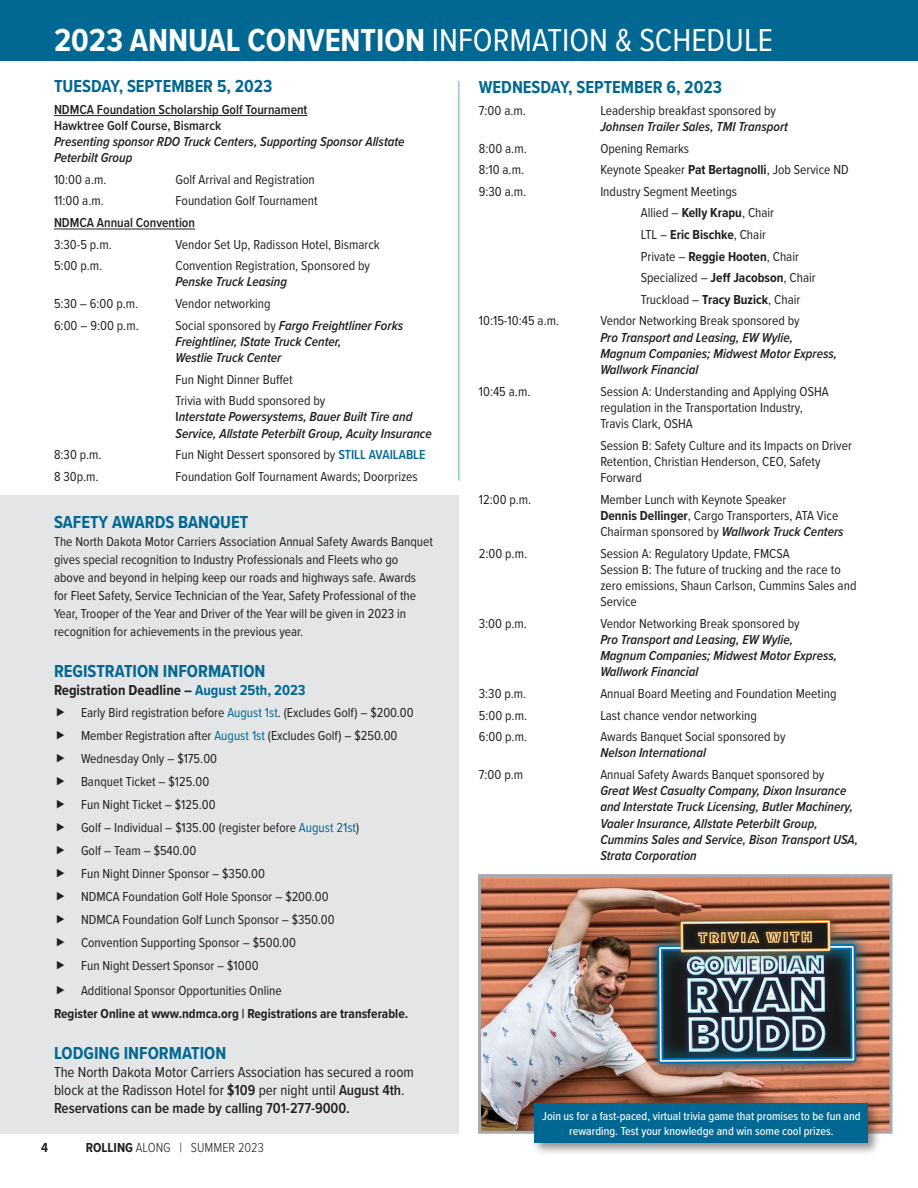
<style>
.page{position:relative;width:918px;height:1188px;background:#fff}
.page>*{position:absolute;margin:0;border:0;box-sizing:border-box;transform-origin:0 0}
.t1{font:700 33px "Proxima Nova Cond";color:#fff}
.t2{font:700 18px "Proxima Nova Cond";color:#006892}
.t3{font:15px/18px "Proxima Nova Cond";color:#231f20}
.t4{font:700 15px "Proxima Nova Cond";color:#231f20}
.t5{font:13.5px/23px "Proxima Nova Cond";color:#231f20}
.t6{font:italic 600 13.5px/16.2px "Proxima Nova Cond";color:#231f20}
.t7{font:600 13.5px/16.2px "Proxima Nova Cond";color:#231f20}
.t8{font:700 13.5px "Proxima Nova Cond";color:#231f20}
.t9{font:300 13.5px "Proxima Nova Cond";color:#231f20}
.t10{font:500 12px/15px "Proxima Nova Cond";color:#fff;text-align:center}
.s1{font-weight:400}
.s2{font-weight:400;font-style:normal}
.s3{font-style:normal}
.s4{font-weight:600;color:#006892}
.s5{color:#006892}
.s6{font-weight:600}
.s7{font-weight:700}
.s8{font-weight:600;font-style:italic}
</style>
<div class="page">
<div style="left:0;top:496px;width:459px;height:638px;background:#e4e5e6"></div>
<div style="left:0;top:0;width:918px;height:60px;background:#006892"></div>
<hr style="left:54px;top:115px;width:253px;height:1px;background:#231f20">
<hr style="left:54px;top:228px;width:141px;height:1px;background:#231f20">
<hr style="left:458px;top:81px;width:1px;height:400px;background:#5ba3c4">
<img style="left:482px;top:878px;width:407px;height:252px">
<div style="left:478px;top:874px;width:415px;height:260px;border:3px solid #a7a9ac"></div>
<div style="left:638px;top:903px;width:237px;height:179px;background:#231f20;opacity:.75"></div>
<img style="left:639px;top:923px;width:230px;height:152px">
<img style="left:661px;top:909px;width:189px;height:10px">
<img style="left:654px;top:919px;width:205px;height:156px">
<div style="left:531px;top:1100px;width:351px;height:56px;background:#231f20;opacity:.5"></div>
<div style="left:535px;top:1103px;width:333px;height:40px;background:#006892"></div>
<h1 class="t1" style="left:54px;top:15px;width:721px">2023 ANNUAL CONVENTION <span class="s1">INFORMATION &amp; SCHEDULE</span></h1>
<h2 class="t2" style="left:54px;top:73px;width:220px">TUESDAY, SEPTEMBER 5, 2023</h2>
<p class="t7" style="left:54px;top:101px;width:255px">NDMCA Foundation Scholarship Golf Tournament<br>Hawktree Golf Course, Bismarck</p>
<p class="t6" style="left:54px;top:133px;width:352px">Presenting sponsor RDO Truck Centers, Supporting Sponsor Allstate<br>Peterbilt Group</p>
<p class="t5" style="left:54px;top:167px;width:54px">10:00 a.m.</p>
<p class="t5" style="left:176px;top:167px;width:141px">Golf Arrival and Registration</p>
<p class="t5" style="left:54px;top:189px;width:51px">11:00 a.m.</p>
<p class="t5" style="left:176px;top:189px;width:144px">Foundation Golf Tournament</p>
<p class="t7" style="left:54px;top:214px;width:143px">NDMCA Annual Convention</p>
<p class="t5" style="left:54px;top:232px;width:59px">3:30-5 p.m.</p>
<p class="t5" style="left:176px;top:232px;width:206px">Vendor Set Up, Radisson Hotel, Bismarck</p>
<p class="t5" style="left:54px;top:254px;width:50px">5:00 p.m.</p>
<p class="t5" style="left:176px;top:254px;width:196px">Convention Registration, Sponsored by</p>
<p class="t6" style="left:176px;top:273px;width:113px">Penske Truck Leasing</p>
<p class="t5" style="left:54px;top:291px;width:86px">5:30 – 6:00 p.m.</p>
<p class="t5" style="left:176px;top:291px;width:97px">Vendor networking</p>
<p class="t5" style="left:54px;top:313px;width:86px">6:00 – 9:00 p.m.</p>
<p class="t6" style="left:176px;top:317px;width:229px"><span class="s2">Social sponsored by</span> Fargo Freightliner Forks<br>Freightliner, IState Truck Center,<br>Westlie Truck Center</p>
<p class="t5" style="left:176px;top:368px;width:151px;line-height:21.6px">Fun Night Dinner Buffet<br>Trivia with Budd sponsored by</p>
<p class="t6" style="left:176px;top:408px;width:258px"><span class="s3">I</span>nterstate Powersystems, Bauer Built Tire and<br>Service, Allstate Peterbilt Group, Acuity Insurance</p>
<p class="t5" style="left:54px;top:443px;width:49px">8:30 p.m.</p>
<p class="t5" style="left:176px;top:443px;width:252px">Fun Night Dessert sponsored by <span class="s4">STILL AVAILABLE</span></p>
<p class="t5" style="left:54px;top:464px;width:46px">8 30p.m.</p>
<p class="t5" style="left:176px;top:464px;width:244px">Foundation Golf Tournament Awards; Doorprizes</p>
<h2 class="t2" style="left:54px;top:509px;width:196px">SAFETY AWARDS BANQUET</h2>
<p class="t5" style="left:54px;top:532px;width:380px;line-height:18px">The North Dakota Motor Carriers Association Annual Safety Awards Banquet gives special recognition to Industry Professionals and Fleets who go<br>above and beyond in helping keep our roads and highways safe. Awards for Fleet Safety, Service Technician of the Year, Safety Professional of the Year, Trooper of the Year and Driver of the Year will be given in 2023 in recognition for achievements in the previous year.</p>
<h2 class="t2" style="left:54px;top:657px;width:213px">REGISTRATION INFORMATION</h2>
<p class="t4" style="left:54px;top:678px;width:253px">Registration Deadline – <span class="s5">August 25th, 2023</span></p>
<p class="t5" style="left:81px;top:701px;width:334px">Early Bird registration before <span class="s5">August 1st</span>. (Excludes Golf) – $200.00<br>Member Registration after <span class="s5">August 1st</span> (Excludes Golf) – $250.00<br>Wednesday Only – $175.00<br>Banquet Ticket – $125.00<br>Fun Night Ticket – $125.00<br>Golf – Individual – $135.00 (register before <span class="s5">August 21st</span>)<br>Golf – Team – $540.00<br>Fun Night Dinner Sponsor – $350.00<br>NDMCA Foundation Golf Hole Sponsor – $200.00<br>NDMCA Foundation Golf Lunch Sponsor – $350.00<br>Convention Supporting Sponsor – $500.00<br>Fun Night Dessert Sponsor – $1000</p>
<p class="t5" style="left:81px;top:978px;width:202px">Additional Sponsor Opportunities Online</p>
<p class="t8" style="left:54px;top:1003px;width:356px">Register Online at www.ndmca.org | Registrations are transferable.</p>
<h2 class="t2" style="left:54px;top:1040px;width:174px">LODGING INFORMATION</h2>
<p class="t3" style="left:54px;top:1063px;width:361px">The North Dakota Motor Carriers Association has secured a room block at the Radisson Hotel for <span class="s6">$109</span> per night until <span class="s6">August 4th</span>.<br><span class="s6">Reservations can be made by calling 701-277-9000.</span></p>
<h2 class="t2" style="left:479px;top:74px;width:245px">WEDNESDAY, SEPTEMBER 6, 2023</h2>
<p class="t5" style="left:479px;top:98px;width:49px">7:00 a.m.</p>
<p class="t5" style="left:600px;top:98px;width:177px">Leadership breakfast sponsored by</p>
<p class="t6" style="left:600px;top:118px;width:189px">Johnsen Trailer Sales, TMI Transport</p>
<p class="t5" style="left:479px;top:136px;width:49px">8:00 a.m.</p>
<p class="t5" style="left:600px;top:136px;width:90px">Opening Remarks</p>
<p class="t5" style="left:479px;top:158px;width:47px">8:10 a.m.</p>
<p class="t5" style="left:600px;top:158px;width:250px">Keynote Speaker <span class="s7">Pat Bertagnolli</span>, Job Service ND</p>
<p class="t5" style="left:479px;top:179px;width:49px">9:30 a.m.</p>
<p class="t5" style="left:641px;top:180px;width:176px;line-height:21.6px;text-indent:-40px">Industry Segment Meetings<br>Allied – <span class="s7">Kelly Krapu</span>, Chair<br>LTL – <span class="s7">Eric Bischke</span>, Chair<br>Private – <span class="s7">Reggie Hooten</span>, Chair<br>Specialized – <span class="s7">Jeff Jacobson</span>, Chair<br>Truckload – <span class="s7">Tracy Buzick</span>, Chair</p>
<p class="t5" style="left:479px;top:309px;width:82px">10:15-10:45 a.m.</p>
<p class="t5" style="left:600px;top:309px;width:201px">Vendor Networking Break sponsored by</p>
<p class="t6" style="left:600px;top:329px;width:238px">Pro Transport and Leasing, EW Wylie,<br>Magnum Companies; Midwest Motor Express,<br>Wallwork Financial</p>
<p class="t5" style="left:479px;top:379px;width:53px">10:45 a.m.</p>
<p class="t5" style="left:600px;top:382px;width:230px;line-height:16.2px">Session A: Understanding and Applying OSHA regulation in the Transportation Industry,<br>Travis Clark, OSHA</p>
<p class="t5" style="left:600px;top:436px;width:253px;line-height:16.2px">Session B: Safety Culture and its Impacts on Driver<br>Retention, Christian Henderson, CEO, Safety<br>Forward</p>
<p class="t5" style="left:479px;top:487px;width:54px">12:00 p.m.</p>
<p class="t5" style="left:600px;top:490px;width:245px;line-height:16.2px">Member Lunch with Keynote Speaker<br><span class="s7">Dennis Dellinger</span>, Cargo Transporters, ATA Vice<br>Chairman sponsored by <span class="s8">Wallwork Truck Centers</span></p>
<p class="t5" style="left:479px;top:541px;width:50px">2:00 p.m.</p>
<p class="t5" style="left:600px;top:544px;width:258px;line-height:16.2px">Session A: Regulatory Update, FMCSA<br>Session B: The future of trucking and the race to zero emissions, Shaun Carlson, Cummins Sales and Service</p>
<p class="t5" style="left:479px;top:611px;width:50px">3:00 p.m.</p>
<p class="t5" style="left:600px;top:611px;width:201px">Vendor Networking Break sponsored by</p>
<p class="t6" style="left:600px;top:631px;width:238px">Pro Transport and Leasing, EW Wylie,<br>Magnum Companies; Midwest Motor Express,<br>Wallwork Financial</p>
<p class="t5" style="left:479px;top:681px;width:49px">3:30 p.m.</p>
<p class="t5" style="left:600px;top:681px;width:238px">Annual Board Meeting and Foundation Meeting</p>
<p class="t5" style="left:479px;top:703px;width:50px">5:00 p.m.</p>
<p class="t5" style="left:600px;top:703px;width:158px">Last chance vendor networking</p>
<p class="t5" style="left:479px;top:725px;width:50px">6:00 p.m.</p>
<p class="t5" style="left:600px;top:725px;width:187px">Awards Banquet Social sponsored by</p>
<p class="t6" style="left:600px;top:744px;width:107px">Nelson International</p>
<p class="t5" style="left:479px;top:762px;width:46px">7:00 p.m</p>
<p class="t5" style="left:600px;top:762px;width:226px">Annual Safety Awards Banquet sponsored by</p>
<p class="t6" style="left:600px;top:782px;width:259px">Great West Casualty Company, Dixon Insurance and Interstate Truck Licensing, Butler Machinery, Vaaler Insurance, Allstate Peterbilt Group, Cummins Sales and Service, Bison Transport USA, Strata Corporation</p>
<p class="t10" style="left:542px;top:1108px;width:320px">Join us for a fast-paced, virtual trivia game that promises to be fun and rewarding. Test your knowledge and win some cool prizes.</p>
<p class="t8" style="left:41px;top:1137px;width:8px">4</p>
<p class="t9" style="left:86px;top:1137px;width:180px"><span class="s7">ROLLING</span> ALONG | SUMMER 2023</p>
</div>
